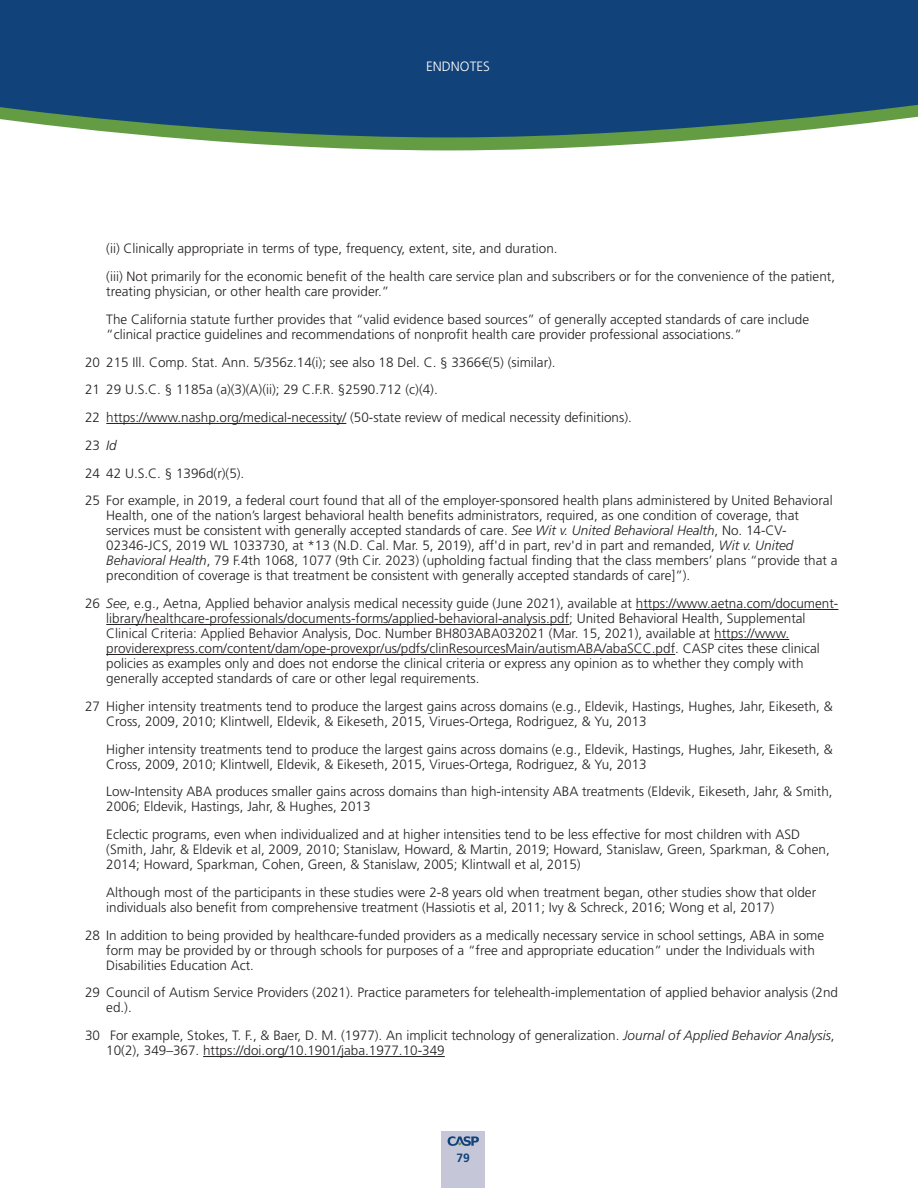
<style>
.page{position:relative;width:918px;height:1188px;background:#fff}
.page>*{position:absolute;margin:0;border:0;box-sizing:border-box;transform-origin:0 0}
.endnote{font:300 13.5px/15px "Frutiger LT Std";color:#231f20}
.header_right{font:300 13.5px "Frutiger LT Std";color:#fff}
.folio{font:700 12px "Frutiger LT Std";color:#11437a}
.s1{font-style:italic}
</style>
<div class="page">
<svg style="left:164px;top:137px;width:566px;height:13px;fill:#649c44"></svg>
<svg style="left:0;top:0;width:918px;height:137px;background:#1b4c7a"></svg>
<div style="left:442px;top:1131px;width:43px;height:57px;background:#c5c6d8"></div>
<svg style="left:448px;top:1136px;width:31px;height:10px"></svg>
<hr style="left:106px;top:423px;width:240px;height:1px;background:#231f20">
<hr style="left:636px;top:609px;width:202px;height:1px;background:#231f20">
<hr style="left:106px;top:624px;width:463px;height:1px;background:#231f20">
<hr style="left:714px;top:639px;width:75px;height:1px;background:#231f20">
<hr style="left:106px;top:654px;width:569px;height:1px;background:#231f20">
<hr style="left:203px;top:1056px;width:242px;height:1px;background:#231f20">
<p class="header_right" style="left:426px;top:58px;width:65px">ENDNOTES</p>
<p class="endnote" style="left:106px;top:241px;width:453px">(ii) Clinically appropriate in terms of type, frequency, extent, site, and duration.</p>
<p class="endnote" style="left:106px;top:269px;width:730px">(iii) Not primarily for the economic benefit of the health care service plan and subscribers or for the convenience of the patient, treating physician, or other health care provider.”</p>
<p class="endnote" style="left:106px;top:312px;width:704px">The California statute further provides that “valid evidence based sources” of generally accepted standards of care include “clinical practice guidelines and recommendations of nonprofit health care provider professional associations.”</p>
<p class="endnote" style="left:85px;top:355px;width:472px">20 215 Ill. Comp. Stat. Ann. 5/356z.14(i); see also 18 Del. C. § 3366€(5) (similar).</p>
<p class="endnote" style="left:85px;top:382px;width:354px">21 29 U.S.C. § 1185a (a)(3)(A)(ii); 29 C.F.R. §2590.712 (c)(4).</p>
<p class="endnote" style="left:85px;top:410px;width:548px">22 https://www.nashp.org/medical-necessity/ (50-state review of medical necessity definitions).</p>
<p class="endnote" style="left:85px;top:438px;width:33px">23 <span class="s1">Id</span></p>
<p class="endnote" style="left:85px;top:466px;width:161px">24 42 U.S.C. § 1396d(r)(5).</p>
<p class="endnote" style="left:106px;top:493px;width:733px;text-indent:-21px">25 For example, in 2019, a federal court found that all of the employer-sponsored health plans administered by United Behavioral Health, one of the nation’s largest behavioral health benefits administrators, required, as one condition of coverage, that services must be consistent with generally accepted standards of care. <span class="s1">See Wit v. United Behavioral Health</span>, No. 14-CV-02346-JCS, 2019 WL 1033730, at *13 (N.D. Cal. Mar. 5, 2019), aff'd in part, rev'd in part and remanded, <span class="s1">Wit v. United Behavioral Health</span>, 79 F.4th 1068, 1077 (9th Cir. 2023) (upholding factual finding that the class members’ plans “provide that a precondition of coverage is that treatment be consistent with generally accepted standards of care]”).</p>
<p class="endnote" style="left:106px;top:596px;width:734px;text-indent:-21px">26 <span class="s1">See</span>, e.g., Aetna, Applied behavior analysis medical necessity guide (June 2021), available at https://www.aetna.com/document&shy;library/healthcare-professionals/documents-forms/applied-behavioral-analysis.pdf; United Behavioral Health, Supplemental Clinical Criteria: Applied Behavior Analysis, Doc. Number BH803ABA032021 (Mar. 15, 2021), available at https://www. providerexpress.com/content/dam/ope-provexpr/us/pdfs/clinResourcesMain/autismABA/abaSCC.pdf. CASP cites these clinical policies as examples only and does not endorse the clinical criteria or express any opinion as to whether they comply with generally accepted standards of care or other legal requirements.</p>
<p class="endnote" style="left:106px;top:699px;width:728px;text-indent:-21px">27 Higher intensity treatments tend to produce the largest gains across domains (e.g., Eldevik, Hastings, Hughes, Jahr, Eikeseth, &amp;<br>Cross, 2009, 2010; Klintwell, Eldevik, &amp; Eikeseth, 2015, Virues-Ortega, Rodriguez, &amp; Yu, 2013</p>
<p class="endnote" style="left:106px;top:742px;width:728px">Higher intensity treatments tend to produce the largest gains across domains (e.g., Eldevik, Hastings, Hughes, Jahr, Eikeseth, &amp;<br>Cross, 2009, 2010; Klintwell, Eldevik, &amp; Eikeseth, 2015, Virues-Ortega, Rodriguez, &amp; Yu, 2013</p>
<p class="endnote" style="left:106px;top:784px;width:728px">Low-Intensity ABA produces smaller gains across domains than high-intensity ABA treatments (Eldevik, Eikeseth, Jahr, &amp; Smith,<br>2006; Eldevik, Hastings, Jahr, &amp; Hughes, 2013</p>
<p class="endnote" style="left:106px;top:827px;width:725px">Eclectic programs, even when individualized and at higher intensities tend to be less effective for most children with ASD (Smith, Jahr, &amp; Eldevik et al, 2009, 2010; Stanislaw, Howard, &amp; Martin, 2019; Howard, Stanislaw, Green, Sparkman, &amp; Cohen,<br>2014; Howard, Sparkman, Cohen, Green, &amp; Stanislaw, 2005; Klintwall et al, 2015)</p>
<p class="endnote" style="left:106px;top:885px;width:711px">Although most of the participants in these studies were 2-8 years old when treatment began, other studies show that older individuals also benefit from comprehensive treatment (Hassiotis et al, 2011; Ivy &amp; Schreck, 2016; Wong et al, 2017)</p>
<p class="endnote" style="left:106px;top:928px;width:719px;text-indent:-21px">28 In addition to being provided by healthcare-funded providers as a medically necessary service in school settings, ABA in some form may be provided by or through schools for purposes of a “free and appropriate education” under the Individuals with<br>Disabilities Education Act.</p>
<p class="endnote" style="left:106px;top:985px;width:733px;text-indent:-21px">29 Council of Autism Service Providers (2021). Practice parameters for telehealth-implementation of applied behavior analysis (2nd ed.).</p>
<p class="endnote" style="left:106px;top:1028px;width:730px;text-indent:-21px">30 For example, Stokes, T. F., &amp; Baer, D. M. (1977). An implicit technology of generalization. <span class="s1">Journal of Applied Behavior Analysis</span>,<br>10(2), 349–367. https://doi.org/10.1901/jaba.1977.10-349</p>
<p class="folio" style="left:457px;top:1151px;width:15px">79</p>
</div>
